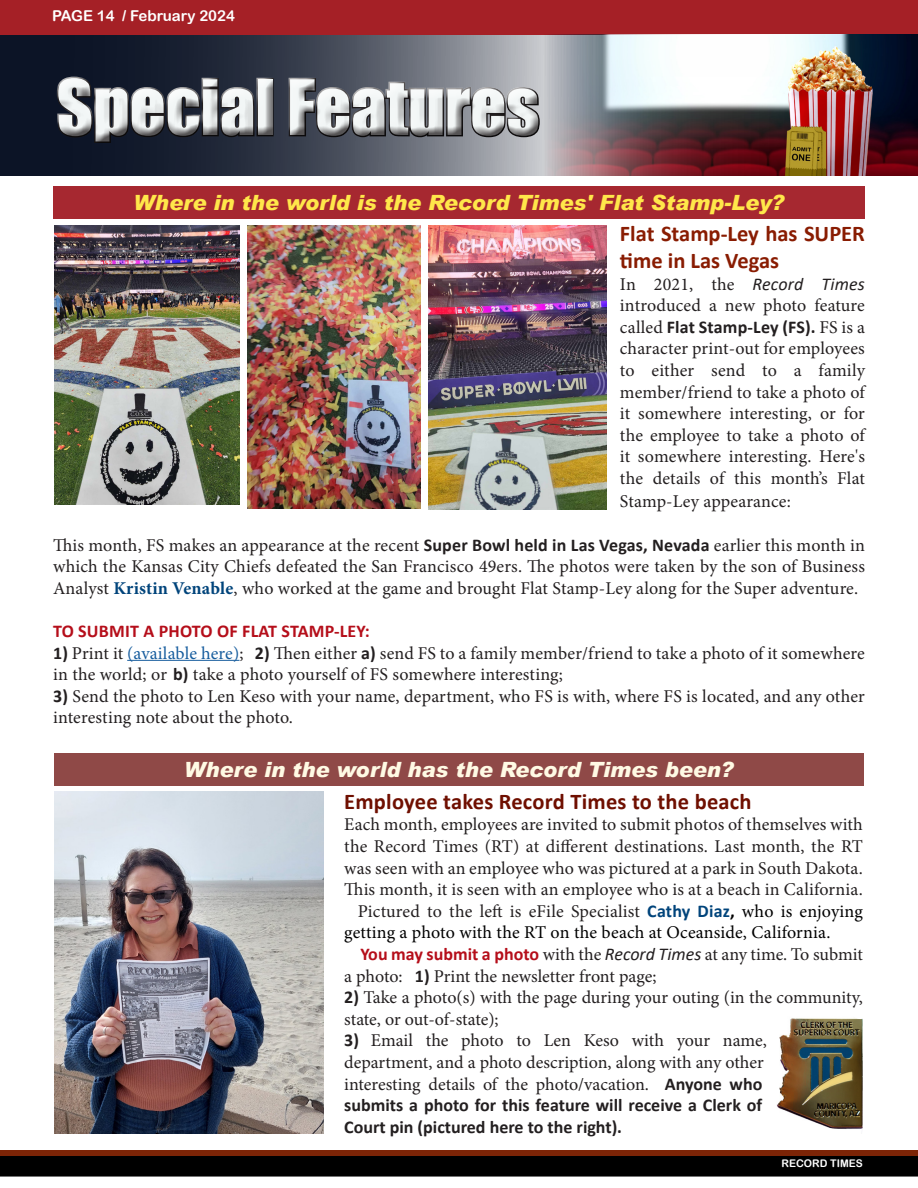
<style>
.page{position:relative;width:918px;height:1188px;background:#fff}
.page>*{position:absolute;margin:0;border:0;box-sizing:border-box;transform-origin:0 0}
.t1{font:70.5px "Impact";color:#f2f6f6}
.t2{font:700 22.5px/27px "Calibri";color:#891c02}
.t3{font:700 22.5px "Calibri";letter-spacing:.01em;color:#6f0f00}
.t4{font:italic 900 21px "Arial";color:#ffe74a}
.t5{font:italic 900 21px "Arial";color:#fffae4}
.t6{font:18px/21.6px "Minion Pro";letter-spacing:.005em;color:#231f20}
.t7{font:18px/21.6px "Minion Pro";letter-spacing:.01em;color:#000}
.t8{font:700 18px "Calibri";letter-spacing:.01em;color:#b50e1a}
.t9{font:15px "Arial Rounded MT Bold";color:#fff}
.t10{font:10.5px "Arial Rounded MT Bold";color:#fff}
.s1{font-family:"Calibri";font-style:italic}
.s2{font-family:"Calibri";font-weight:700}
.s3{font-weight:700;color:#00447b}
.s4{color:#175d9e}
.s5{color:#231f20}
.s6{font-family:"Calibri";font-weight:700;color:#00447b}
.s7{font-family:"Calibri";font-weight:700;color:#b50e1a}
</style>
<div class="page">
<hr style="left:127px;top:660px;width:113px;height:1px;background:#175d9e">
<div style="left:1px;top:1155px;width:916px;height:21px;background:#000"></div>
<div style="left:0;top:1154px;width:918px;height:23px;border:2px solid #000"></div>
<div style="left:0;top:1150px;width:918px;height:5px;background:#7c2406"></div>
<div style="left:0;top:0;width:918px;height:35px;background:#a52026"></div>
<img style="left:55px;top:792px;width:269px;height:342px">
<div style="left:54px;top:753px;width:810px;height:33px;background:#8f4947"></div>
<img style="left:54px;top:225px;width:185px;height:280px">
<div style="left:53px;top:186px;width:812px;height:33px;background:#a62830"></div>
<img style="left:592px;top:35px;width:326px;height:141px">
<svg style="left:0;top:35px;width:592px;height:141px;background:#4d525f"></svg>
<div style="left:46px;top:66px;width:500px;height:84px;background:#fff;opacity:.75"></div>
<div style="left:51px;top:70px;width:499px;height:84px;background:#231f20;opacity:.75"></div>
<img style="left:777px;top:1018px;width:86px;height:111px">
<img style="left:247px;top:225px;width:173px;height:284px">
<img style="left:429px;top:225px;width:177px;height:284px">
<p class="t9" style="left:52px;top:7px;width:184px">PAGE 14 / February 2024</p>
<h1 class="t1" style="left:57px;top:53px;width:484px">Special Features</h1>
<p class="t4" style="left:134px;top:190px;width:653px">Where in the world is the Record Times' Flat Stamp-Ley?</p>
<p class="t2" style="left:620px;top:220px;width:246px">Flat Stamp-Ley has SUPER time in Las Vegas</p>
<p class="t6" style="left:620px;top:273px;width:246px;text-align:justify">In 2021, the <span class="s1">Record Times </span>introduced a new photo feature called <span class="s2">Flat Stamp-Ley (FS).</span> FS is a character print-out for employees to either send to a family member/friend to take a photo of it somewhere interesting, or for the employee to take a photo of it somewhere interesting. Here's the details of this month’s Flat</p>
<p class="t6" style="left:620px;top:491px;width:172px">Stamp-Ley appearance:</p>
<p class="t6" style="left:53px;top:534px;width:813px;text-align:justify">This month, FS makes an appearance at the recent <span class="s2">Super Bowl held in Las Vegas, Nevada</span> earlier this month in which the Kansas City Chiefs defeated the San Francisco 49ers. The photos were taken by the son of Business Analyst <span class="s3">Kristin Venable</span>, who worked at the game and brought Flat Stamp-Ley along for the Super adventure.</p>
<p class="t8" style="left:53px;top:618px;width:318px">TO SUBMIT A PHOTO OF FLAT STAMP-LEY:</p>
<p class="t6" style="left:53px;top:642px;width:813px"><span class="s2">1)</span> Print it <span class="s4">(available here)</span>; <span class="s2">2)</span> Then either <span class="s2">a)</span> send FS to a family member/friend to take a photo of it somewhere in the world; or <span class="s2">b)</span> take a photo yourself of FS somewhere interesting;</p>
<p class="t6" style="left:53px;top:685px;width:813px"><span class="s2">3)</span> Send the photo to Len Keso with your name, department, who FS is with, where FS is located, and any other interesting note about the photo.</p>
<p class="t5" style="left:184px;top:757px;width:551px">Where in the world has the Record Times been?</p>
<p class="t3" style="left:344px;top:785px;width:409px">Employee takes Record Times to the beach</p>
<p class="t6" style="left:344px;top:814px;width:520px;text-align:justify">Each month, employees are invited to submit photos of themselves with the Record Times (RT) at different destinations. Last month, the RT was seen with an employee who was pictured at a park in South Dakota.<br>This month, it is seen with an employee who is at a beach in California.</p>
<p class="t7" style="left:344px;top:900px;width:520px;text-indent:13px"><span class="s5">Pictured to the left is eFile Specialist</span> <span class="s6">Cathy Diaz</span><span class="s2">,</span> who is enjoying getting a photo with the RT on the beach at Oceanside, California.</p>
<p class="t6" style="left:344px;top:944px;width:520px;text-indent:16px"><span class="s7">You may submit a photo</span> with the <span class="s1">Record Times</span> at any time. To submit a photo: <span class="s2">1)</span> Print the newsletter front page;</p>
<p class="t6" style="left:344px;top:987px;width:520px"><span class="s2">2)</span> Take a photo(s) with the page during your outing (in the community, state, or out-of-state);</p>
<p class="t6" style="left:344px;top:1030px;width:424px"><span class="s2">3)</span> Email the photo to Len Keso with your name, department, and a photo description, along with any other interesting details of the photo/vacation. <span class="s2">Anyone who submits a photo for this feature will receive a Clerk of Court pin (pictured here to the right).</span></p>
<p class="t10" style="left:782px;top:1157px;width:83px">RECORD TIMES</p>
</div>
